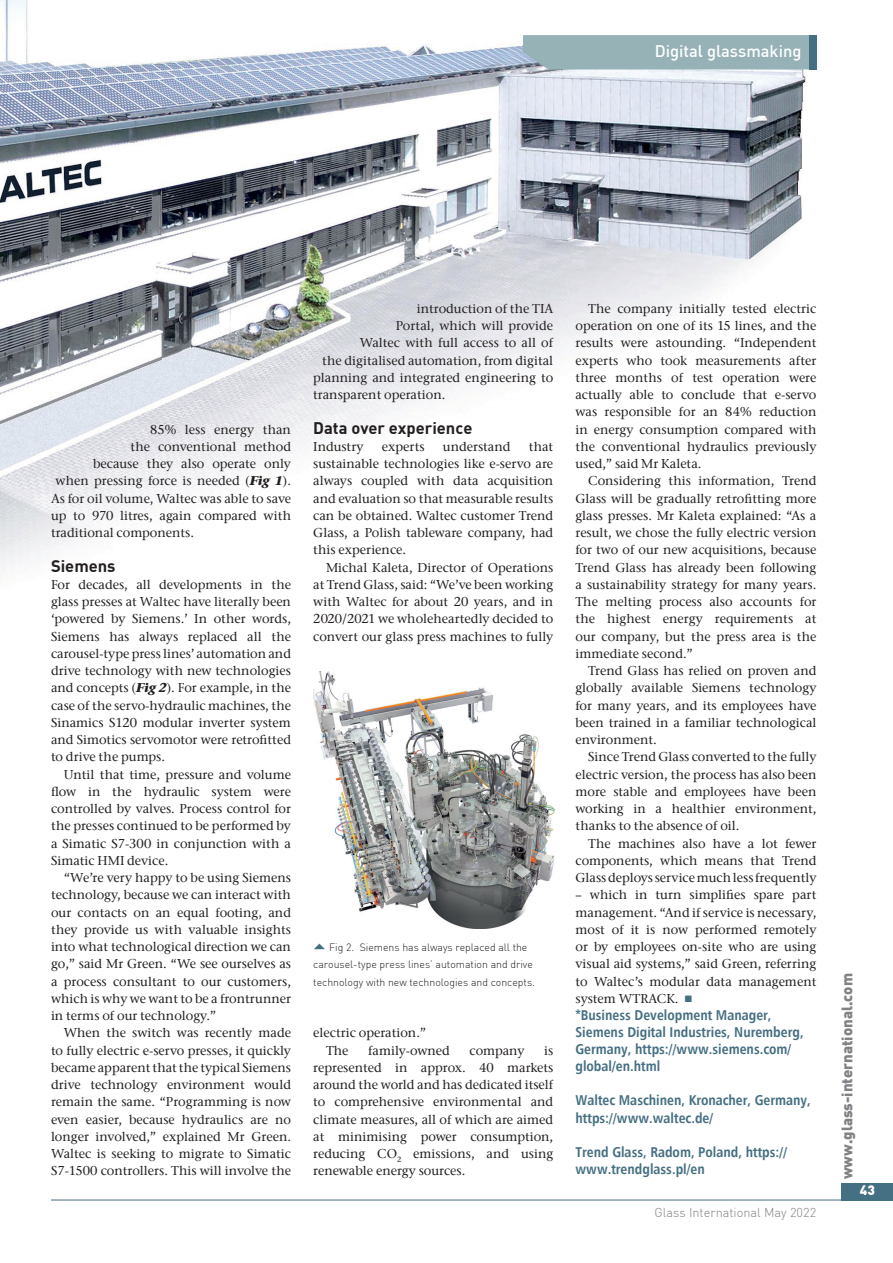
<style>
.page{position:relative;width:893px;height:1263px;background:#fff}
.page>*{position:absolute;margin:0;border:0;box-sizing:border-box;transform-origin:0 0}
.t1{font:700 16.5px "DIN";color:#231f20}
.t2{font:500 16.5px "DIN";color:#fff}
.t3{font:900 15px "DIN";color:#808285}
.t4{font:14.25px/17.1px "Humanist 777 BT Bold Condensed B";color:#456f82}
.t5{font:900 13.5px "DIN";color:#fff}
.t6{font:500 12.75px/17.2px "ITC Stone Serif";color:#231f20;text-align:justify}
.t7{font:300 12.75px "DIN";color:#808285}
.t8{font:300 10.5px/17.2px "DIN";color:#231f20}
.s1{font-weight:700;font-style:italic}
</style>
<div class="page">
<img style="left:0;top:0;width:815px;height:568px">
<div style="left:523px;top:35px;width:286px;height:34px;background:#96b2b7"></div>
<div style="left:809px;top:35px;width:7px;height:34px;background:#456f82"></div>
<div style="left:842px;top:1183px;width:51px;height:17px;background:#456f82"></div>
<hr style="left:51px;top:1199px;width:842px;height:1px;background:#456f82">
<img style="left:313px;top:672px;width:241px;height:257px">
<p class="t2" style="left:655px;top:40px;width:148px">Digital glassmaking</p>
<p class="t6" style="left:150px;top:420px;width:143px">85% less energy than</p>
<p class="t6" style="left:131px;top:438px;width:162px">the conventional method</p>
<p class="t6" style="left:93px;top:455px;width:199px">because they also operate only</p>
<p class="t6" style="left:56px;top:472px;width:237px">when pressing force is needed (<span class="s1">Fig 1</span>).</p>
<p class="t6" style="left:51px;top:489px;width:242px">As for oil volume, Waltec was able to save</p>
<p class="t6" style="left:51px;top:507px;width:242px">up to 970 litres, again compared with</p>
<p class="t6" style="left:51px;top:524px;width:145px">traditional components.</p>
<p class="t1" style="left:51px;top:555px;width:66px">Siemens</p>
<p class="t6" style="left:51px;top:576px;width:242px">For decades, all developments in the glass presses at Waltec have literally been ‘powered by Siemens.’ In other words, Siemens has always replaced all the carousel-type press lines’ automation and drive technology with new technologies and concepts (<span class="s1">Fig 2</span>). For example, in the case of the servo-hydraulic machines, the Sinamics S120 modular inverter system and Simotics servomotor were retrofitted to drive the pumps.</p>
<p class="t6" style="left:51px;top:765px;width:242px;text-indent:13px">Until that time, pressure and volume flow in the hydraulic system were controlled by valves. Process control for the presses continued to be performed by a Simatic S7-300 in conjunction with a Simatic HMI device.</p>
<p class="t6" style="left:51px;top:869px;width:242px;text-indent:13px">“We’re very happy to be using Siemens technology, because we can interact with our contacts on an equal footing, and they provide us with valuable insights into what technological direction we can go,” said Mr Green. “We see ourselves as a process consultant to our customers, which is why we want to be a frontrunner in terms of our technology.”</p>
<p class="t6" style="left:51px;top:1024px;width:242px;text-indent:13px">When the switch was recently made to fully electric e-servo presses, it quickly became apparent that the typical Siemens drive technology environment would remain the same. “Programming is now even easier, because hydraulics are no longer involved,” explained Mr Green.<br>Waltec is seeking to migrate to Simatic S7-1500 controllers. This will involve the</p>
<p class="t6" style="left:417px;top:300px;width:138px">introduction of the TIA</p>
<p class="t6" style="left:396px;top:317px;width:159px">Portal, which will provide</p>
<p class="t6" style="left:360px;top:334px;width:195px">Waltec with full access to all of</p>
<p class="t6" style="left:322px;top:352px;width:232px">the digitalised automation, from digital</p>
<p class="t6" style="left:313px;top:369px;width:242px">planning and integrated engineering to</p>
<p class="t6" style="left:313px;top:386px;width:134px">transparent operation.</p>
<p class="t1" style="left:313px;top:417px;width:161px">Data over experience</p>
<p class="t6" style="left:313px;top:438px;width:52px">Industry</p>
<p class="t6" style="left:382px;top:438px;width:44px">experts</p>
<p class="t6" style="left:443px;top:438px;width:69px">understand</p>
<p class="t6" style="left:313px;top:438px;width:242px;text-indent:215px">that sustainable technologies like e-servo are always coupled with data acquisition and evaluation so that measurable results can be obtained. Waltec customer Trend Glass, a Polish tableware company, had this experience.</p>
<p class="t6" style="left:313px;top:558px;width:242px;text-indent:13px">Michal Kaleta, Director of Operations at Trend Glass, said: “We’ve been working with Waltec for about 20 years, and in 2020/2021 we wholeheartedly decided to convert our glass press machines to fully</p>
<p class="t8" style="left:313px;top:938px;width:223px;text-indent:16px">Fig 2. Siemens has always replaced all the carousel-type press lines’ automation and drive technology with new technologies and concepts.</p>
<p class="t6" style="left:326px;top:1024px;width:102px;text-indent:-13px">electric operation.”<br>The</p>
<p class="t6" style="left:368px;top:1041px;width:83px">family-owned</p>
<p class="t6" style="left:469px;top:1041px;width:56px">company</p>
<p class="t6" style="left:313px;top:1041px;width:242px;text-indent:231px">is represented in approx. 40 markets around the world and has dedicated itself to comprehensive environmental and climate measures, all of which are aimed at minimising power consumption, reducing CO<sub>2</sub> emissions, and using renewable energy sources.</p>
<p class="t6" style="left:575px;top:300px;width:242px;text-indent:13px">The company initially tested electric operation on one of its 15 lines, and the results were astounding. “Independent experts who took measurements after three months of test operation were actually able to conclude that e-servo was responsible for an 84% reduction in energy consumption compared with the conventional hydraulics previously used,” said Mr Kaleta.</p>
<p class="t6" style="left:575px;top:472px;width:242px;text-indent:13px">Considering this information, Trend Glass will be gradually retrofitting more glass presses. Mr Kaleta explained: “As a result, we chose the fully electric version for two of our new acquisitions, because Trend Glass has already been following a sustainability strategy for many years.<br>The melting process also accounts for the highest energy requirements at our company, but the press area is the immediate second.”</p>
<p class="t6" style="left:575px;top:662px;width:242px;text-indent:13px">Trend Glass has relied on proven and globally available Siemens technology for many years, and its employees have been trained in a familiar technological environment.</p>
<p class="t6" style="left:575px;top:748px;width:242px;text-indent:13px">Since Trend Glass converted to the fully electric version, the process has also been more stable and employees have been working in a healthier environment, thanks to the absence of oil.</p>
<p class="t6" style="left:575px;top:835px;width:242px;text-indent:13px">The machines also have a lot fewer components, which means that Trend Glass deploys service much less frequently</p>
<p class="t6" style="left:575px;top:886px;width:242px">– which in turn simplifies spare part management. “And if service is necessary, most of it is now performed remotely or by employees on-site who are using visual aid systems,” said Green, referring to Waltec’s modular data management system WTRACK.</p>
<p class="t4" style="left:575px;top:1006px;width:230px">*Business Development Manager,<br>Siemens Digital Industries, Nuremberg,<br>Germany, https://www.siemens.com/ global/en.html</p>
<p class="t4" style="left:575px;top:1092px;width:237px">Waltec Maschinen, Kronacher, Germany, https://www.waltec.de/</p>
<p class="t4" style="left:575px;top:1143px;width:213px">Trend Glass, Radom, Poland, https:// www.trendglass.pl/en</p>
<p class="t7" style="left:654px;top:1205px;width:163px">Glass International May 2022</p>
<p class="t3" style="left:837px;top:1179px;width:208px;rotate:-90deg">www.glass-international.com</p>
<p class="t5" style="left:860px;top:1181px;width:17px">43</p>
</div>
